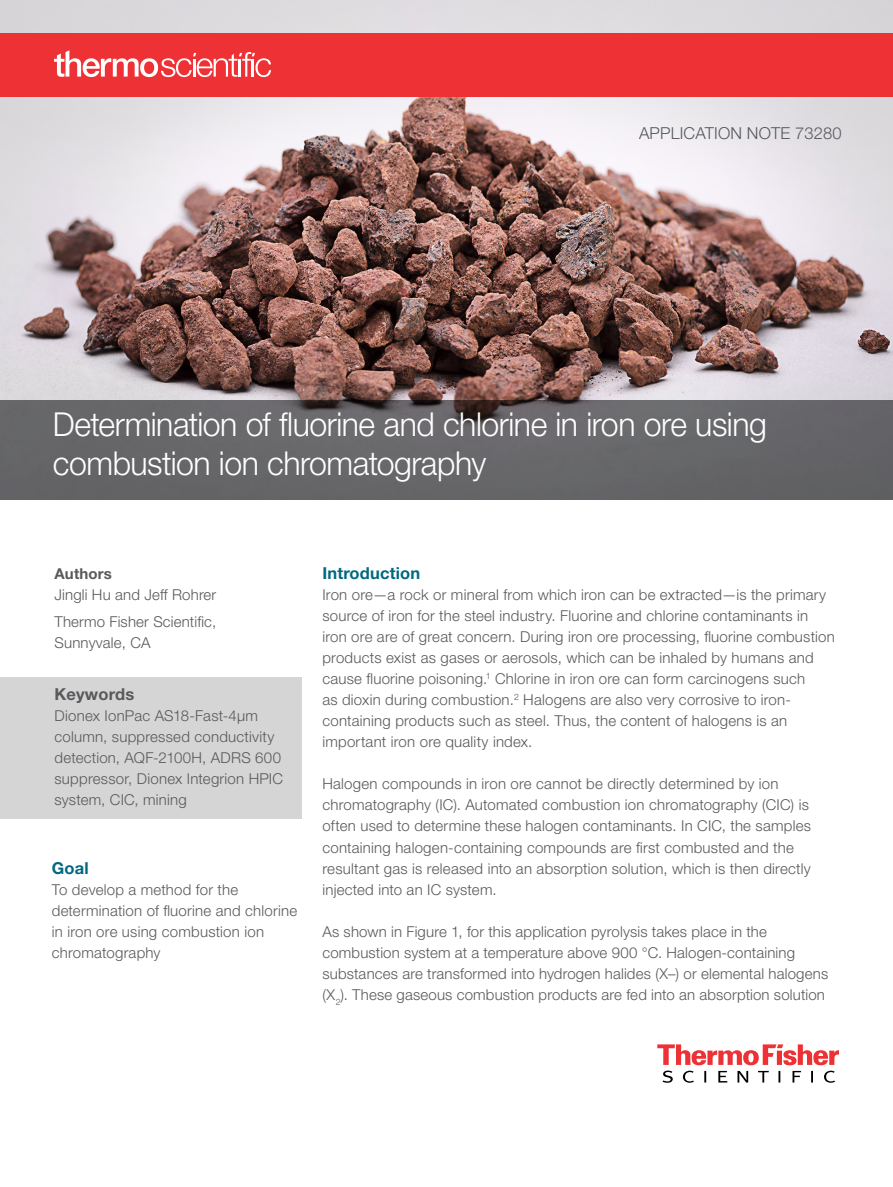
<style>
.page{position:relative;width:893px;height:1187px;background:#fff}
.page>*{position:absolute;margin:0;border:0;box-sizing:border-box;transform-origin:0 0}
.t1{font:300 33px/39px "Helvetica Neue LT Std";letter-spacing:-.015em;color:#fff}
.t2{font:300 16.5px "Helvetica Neue LT Std";letter-spacing:.01em;color:#58595b}
.t3{font:700 16.5px "Helvetica Neue LT Std";letter-spacing:.01em;color:#006880}
.t4{font:700 16.5px "Helvetica Neue LT Std";letter-spacing:.01em;color:#58595b}
.t5{font:300 15px/21px "Helvetica Neue LT Std";letter-spacing:.015em;color:#58595b}
.t6{font:700 15px "Helvetica Neue LT Std";letter-spacing:.01em;color:#58595b}
</style>
<div class="page">
<svg style="left:657px;top:1044px;width:182px;height:38px"></svg>
<img style="left:0;top:0;width:893px;height:500px">
<div style="left:0;top:677px;width:302px;height:141px;background:#d5d5d6"></div>
<div style="left:0;top:400px;width:893px;height:99px;background:#666769"></div>
<div style="left:0;top:33px;width:893px;height:63px;background:#ee3134"></div>
<svg style="left:54px;top:50px;width:217px;height:27px"></svg>
<p class="t2" style="left:639px;top:123px;width:204px">APPLICATION NOTE 73280</p>
<h1 class="t1" style="left:53px;top:404px;width:715px">Determination of fluorine and chlorine in iron ore using combustion ion chromatography</h1>
<p class="t6" style="left:55px;top:564px;width:59px">Authors</p>
<p class="t5" style="left:55px;top:581px;width:163px;line-height:26.4px">Jingli Hu and Jeff Rohrer<br>Thermo Fisher Scientific,</p>
<p class="t5" style="left:55px;top:631px;width:98px">Sunnyvale, CA</p>
<p class="t4" style="left:55px;top:684px;width:81px">Keywords</p>
<p class="t5" style="left:55px;top:705px;width:230px">Dionex IonPac AS18-Fast-4μm column, suppressed conductivity detection, AQF-2100H, ADRS 600 suppressor, Dionex Integrion HPIC system, CIC, mining</p>
<p class="t3" style="left:52px;top:857px;width:38px">Goal</p>
<p class="t5" style="left:52px;top:878px;width:247px">To develop a method for the determination of fluorine and chlorine in iron ore using combustion ion chromatography</p>
<p class="t3" style="left:322px;top:563px;width:99px">Introduction</p>
<p class="t5" style="left:322px;top:584px;width:514px">Iron ore—a rock or mineral from which iron can be extracted—is the primary source of iron for the steel industry. Fluorine and chlorine contaminants in iron ore are of great concern. During iron ore processing, fluorine combustion products exist as gases or aerosols, which can be inhaled by humans and cause fluorine poisoning.<sup>1</sup> Chlorine in iron ore can form carcinogens such<br>as dioxin during combustion.<sup>2</sup> Halogens are also very corrosive to iron&shy;containing products such as steel. Thus, the content of halogens is an important iron ore quality index.</p>
<p class="t5" style="left:322px;top:773px;width:490px">Halogen compounds in iron ore cannot be directly determined by ion chromatography (IC). Automated combustion ion chromatography (CIC) is often used to determine these halogen contaminants. In CIC, the samples containing halogen-containing compounds are first combusted and the resultant gas is released into an absorption solution, which is then directly injected into an IC system.</p>
<p class="t5" style="left:322px;top:920px;width:507px">As shown in Figure 1, for this application pyrolysis takes place in the combustion system at a temperature above 900 °C. Halogen-containing substances are transformed into hydrogen halides (X–) or elemental halogens (X<sub>2</sub>). These gaseous combustion products are fed into an absorption solution</p>
</div>
